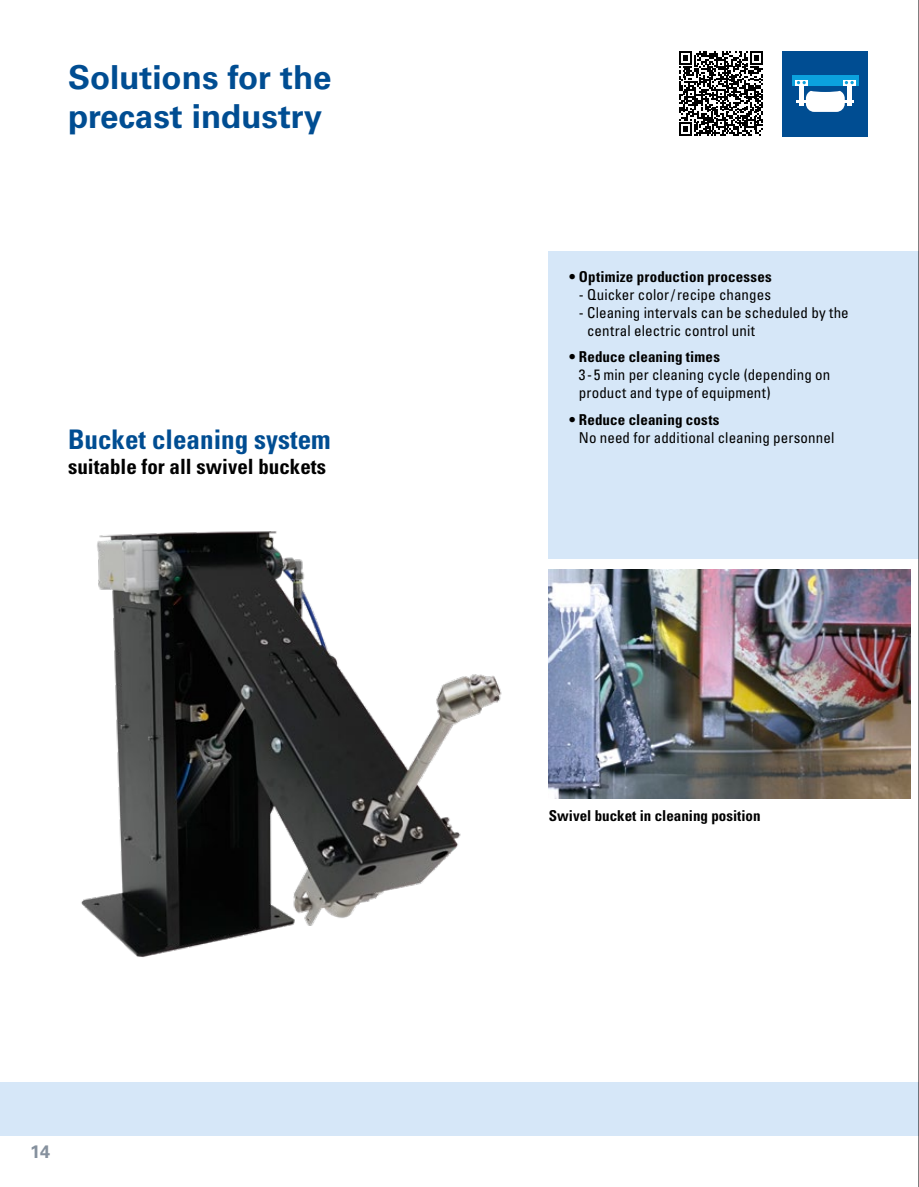
<style>
.page{position:relative;width:919px;height:1187px;background:#fff}
.page>*{position:absolute;margin:0;border:0;box-sizing:border-box;transform-origin:0 0}
.t1{font:700 33px/39.6px "Univers CE";color:#004d92}
.t2{font:700 condensed 27px "Univers";color:#004d92}
.t3{font:700 condensed 21px "Univers";color:#000}
.t4{font:700 18px "Univers CE";color:#86919e}
.t5{font:condensed 15px/18px "Univers";letter-spacing:.005em;color:#000}
.t6{font:700 condensed 15px "Univers";letter-spacing:.01em;color:#000}
</style>
<div class="page">
<div style="left:549px;top:251px;width:369px;height:307px;background:#d6e7f8"></div>
<div style="left:0;top:1081px;width:918px;height:54px;background:#d6e7f8"></div>
<div style="left:782px;top:51px;width:85px;height:85px;background:#004d92"></div>
<div style="left:792px;top:75px;width:66px;height:10px;background:#0ba1dd"></div>
<svg style="left:795px;top:80px;width:12px;height:5px"></svg>
<hr style="left:799px;top:85px;width:4px;height:21px;background:#fff">
<svg style="left:796px;top:81px;width:9px;height:3px"></svg>
<svg style="left:843px;top:80px;width:12px;height:5px"></svg>
<hr style="left:847px;top:85px;width:4px;height:21px;background:#fff">
<svg style="left:844px;top:81px;width:9px;height:3px"></svg>
<svg style="left:796px;top:91px;width:57px;height:21px"></svg>
<img style="left:550px;top:569px;width:360px;height:229px">
<img style="left:81px;top:451px;width:469px;height:507px">
<svg style="left:679px;top:51px;width:84px;height:85px"></svg>
<hr style="left:918px;top:0;width:1px;height:1186px;background:#000">
<h1 class="t1" style="left:68px;top:58px;width:265px">Solutions for the precast industry</h1>
<h2 class="t2" style="left:68px;top:423px;width:264px">Bucket cleaning system</h2>
<h3 class="t3" style="left:68px;top:454px;width:259px">suitable for all swivel buckets</h3>
<p class="t4" style="left:30px;top:1141px;width:22px">14</p>
<p class="t6" style="left:569px;top:267px;width:204px">• Optimize production processes</p>
<p class="t5" style="left:578px;top:285px;width:194px">- Quicker color/recipe changes</p>
<p class="t5" style="left:587px;top:303px;width:263px;text-indent:-8px">- Cleaning intervals can be scheduled by the central electric control unit</p>
<p class="t6" style="left:569px;top:348px;width:152px">• Reduce cleaning times</p>
<p class="t5" style="left:578px;top:365px;width:253px">3-5 min per cleaning cycle (depending on product and type of equipment)</p>
<p class="t6" style="left:569px;top:410px;width:152px">• Reduce cleaning costs</p>
<p class="t5" style="left:578px;top:428px;width:257px">No need for additional cleaning personnel</p>
<p class="t6" style="left:549px;top:806px;width:213px">Swivel bucket in cleaning position</p>
</div>
